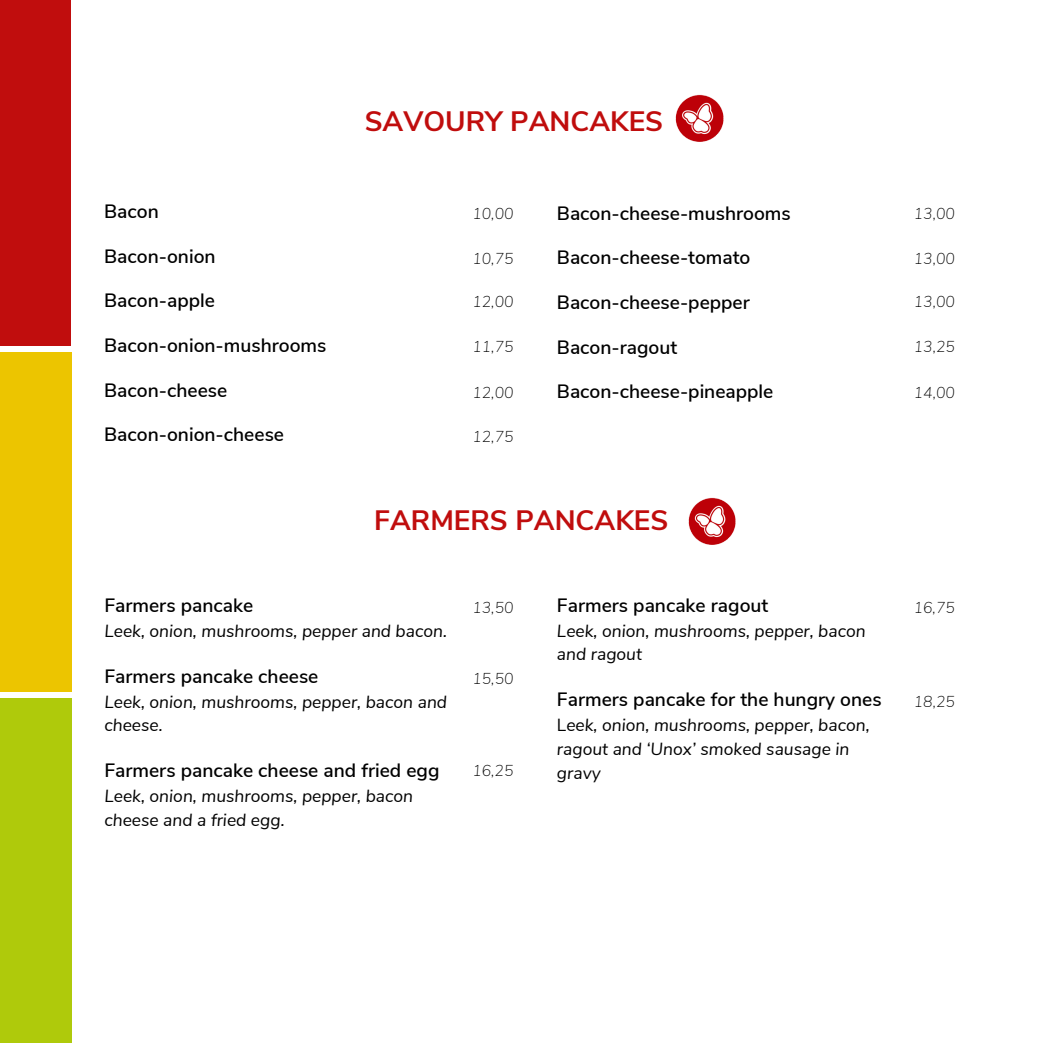
<style>
.page{position:relative;width:1042px;height:1043px;background:#fff}
.page>*{position:absolute;margin:0;border:0;box-sizing:border-box;transform-origin:0 0}
.t1{font:700 28px "Nunito Sans";color:#c00d0d}
.t2{font:600 19.25px "Nunito Sans";color:#000}
.t3{font:italic 17.5px/23.6px "Nunito Sans";color:#000}
.t4{font:italic 200 15.75px "Nunito Sans";color:#000}
.s1{font-style:normal}
</style>
<div class="page">
<div style="left:0;top:0;width:71px;height:345px;background:#c00d0d"></div>
<div style="left:0;top:353px;width:72px;height:338px;background:#ecc500"></div>
<div style="left:0;top:698px;width:72px;height:344px;background:#afca0b"></div>
<img style="left:675px;top:94px;width:49px;height:48px">
<img style="left:688px;top:497px;width:48px;height:48px">
<p class="t2" style="left:104px;top:198px;width:56px">Bacon</p>
<p class="t2" style="left:104px;top:243px;width:113px">Bacon-onion</p>
<p class="t2" style="left:104px;top:288px;width:112px">Bacon-apple</p>
<p class="t2" style="left:104px;top:332px;width:224px">Bacon-onion-mushrooms</p>
<p class="t2" style="left:104px;top:377px;width:124px">Bacon-cheese</p>
<p class="t2" style="left:104px;top:422px;width:181px">Bacon-onion-cheese</p>
<p class="t1" style="left:364px;top:103px;width:300px">SAVOURY PANCAKES</p>
<p class="t4" style="left:472px;top:202px;width:43px">10,00</p>
<p class="t4" style="left:472px;top:248px;width:43px">10,75</p>
<p class="t4" style="left:472px;top:290px;width:43px">12,00</p>
<p class="t4" style="left:472px;top:336px;width:43px">11,75</p>
<p class="t4" style="left:472px;top:382px;width:43px">12,00</p>
<p class="t4" style="left:472px;top:426px;width:43px">12,75</p>
<p class="t2" style="left:557px;top:200px;width:235px">Bacon-cheese-mushrooms</p>
<p class="t2" style="left:557px;top:245px;width:195px">Bacon-cheese-tomato</p>
<p class="t2" style="left:557px;top:289px;width:194px">Bacon-cheese-pepper</p>
<p class="t2" style="left:557px;top:334px;width:122px">Bacon-ragout</p>
<p class="t2" style="left:557px;top:378px;width:218px">Bacon-cheese-pineapple</p>
<p class="t1" style="left:374px;top:501px;width:295px">FARMERS PANCAKES</p>
<p class="t2" style="left:104px;top:592px;width:150px">Farmers pancake</p>
<p class="t3" style="left:104px;top:619px;width:344px">Leek, onion, mushrooms, pepper and bacon.</p>
<p class="t2" style="left:104px;top:663px;width:215px">Farmers pancake cheese</p>
<p class="t3" style="left:104px;top:690px;width:344px">Leek, onion, mushrooms, pepper, bacon and cheese.</p>
<p class="t2" style="left:104px;top:757px;width:336px">Farmers pancake cheese and fried egg</p>
<p class="t3" style="left:104px;top:784px;width:310px">Leek, onion, mushrooms, pepper, bacon</p>
<p class="t3" style="left:104px;top:808px;width:182px">cheese and a fried egg.</p>
<p class="t4" style="left:472px;top:597px;width:43px">13,50</p>
<p class="t4" style="left:472px;top:668px;width:43px">15,50</p>
<p class="t4" style="left:472px;top:759px;width:43px">16,25</p>
<p class="t2" style="left:557px;top:592px;width:213px">Farmers pancake ragout</p>
<p class="t3" style="left:557px;top:619px;width:310px">Leek, onion, mushrooms, pepper, bacon and ragout</p>
<p class="t2" style="left:557px;top:686px;width:326px">Farmers pancake for the hungry ones</p>
<p class="t3" style="left:557px;top:713px;width:314px"><span class="s1">L</span>eek, onion, mushrooms, pepper, bacon, ragout and ‘Unox’ smoked sausage in gravy</p>
<p class="t4" style="left:913px;top:202px;width:43px">13,00</p>
<p class="t4" style="left:913px;top:248px;width:43px">13,00</p>
<p class="t4" style="left:913px;top:291px;width:43px">13,00</p>
<p class="t4" style="left:913px;top:336px;width:43px">13,25</p>
<p class="t4" style="left:913px;top:381px;width:43px">14,00</p>
<p class="t4" style="left:913px;top:597px;width:43px">16,75</p>
<p class="t4" style="left:913px;top:690px;width:43px">18,25</p>
</div>
